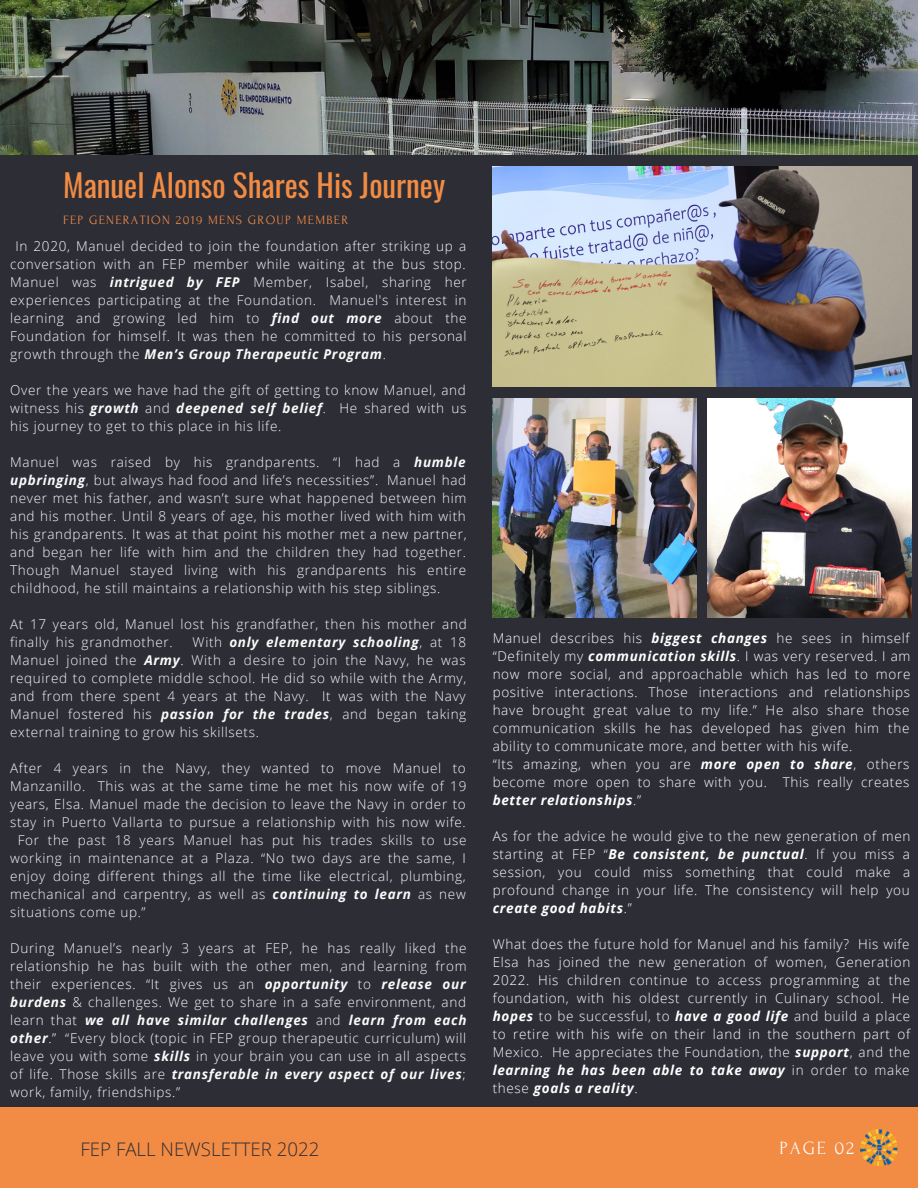
<style>
.page{position:relative;width:918px;height:1188px;background:#2d2d36}
.page>*{position:absolute;margin:0;border:0;box-sizing:border-box;transform-origin:0 0}
.t1{font:31.2px "Oswald";color:#f28b43}
.t2{font:300 18.6px "Open Sans";color:#2d2d36}
.t3{font:18.6px "Forum";letter-spacing:.1em;color:#fafafa}
.t4{font:300 13.5px/18px "Open Sans";letter-spacing:.05em;color:#fafafa;text-align:justify}
.t5{font:300 13.5px/18px "Open Sans";letter-spacing:.05em;color:#fff;text-align:justify}
.t6{font:12.75px "Forum";letter-spacing:.1em;color:#f28b43}
.s1{font-weight:700;font-style:italic}
</style>
<div class="page">
<img style="left:493px;top:166px;width:418px;height:221px">
<img style="left:493px;top:398px;width:203px;height:220px">
<img style="left:708px;top:398px;width:203px;height:220px">
<div style="left:0;top:1107px;width:918px;height:81px;background:#f28b43"></div>
<img style="left:0;top:0;width:918px;height:155px">
<img style="left:861px;top:1129px;width:37px;height:37px">
<h1 class="t1" style="left:63px;top:161px;width:384px">Manuel Alonso Shares His Journey</h1>
<p class="t6" style="left:63px;top:213px;width:287px">FEP GENERATION 2019 MENS GROUP MEMBER</p>
<p class="t4" style="left:10px;top:237px;width:458px;text-indent:5px">In 2020, Manuel decided to join the foundation after striking up a conversation with an FEP member while waiting at the bus stop.<br>Manuel was <span class="s1">intrigued by FEP</span> Member, Isabel, sharing her experiences participating at the Foundation. Manuel's interest in learning and growing led him to <span class="s1">find out more</span> about the Foundation for himself. It was then he committed to his personal growth through the <span class="s1">Men’s Group Therapeutic Program</span>.</p>
<p class="t4" style="left:10px;top:381px;width:458px">Over the years we have had the gift of getting to know Manuel, and witness his <span class="s1">growth</span> and <span class="s1">deepened self belief</span>. He shared with us his journey to get to this place in his life.</p>
<p class="t4" style="left:10px;top:453px;width:458px">Manuel was raised by his grandparents. “I had a <span class="s1">humble upbringing</span>, but always had food and life’s necessities”. Manuel had never met his father, and wasn’t sure what happened between him and his mother. Until 8 years of age, his mother lived with him with his grandparents. It was at that point his mother met a new partner, and began her life with him and the children they had together.<br>Though Manuel stayed living with his grandparents his entire childhood, he still maintains a relationship with his step siblings.</p>
<p class="t4" style="left:10px;top:615px;width:458px">At 17 years old, Manuel lost his grandfather, then his mother and finally his grandmother.</p>
<p class="t4" style="left:10px;top:633px;width:458px;text-indent:182px">With <span class="s1">only elementary schooling</span>, at 18<br>Manuel joined the <span class="s1">Army</span>. With a desire to join the Navy, he was required to complete middle school. He did so while with the Army, and from there spent 4 years at the Navy. It was with the Navy Manuel fostered his <span class="s1">passion for the trades</span>, and began taking external training to grow his skillsets.</p>
<p class="t4" style="left:10px;top:759px;width:457px">After 4 years in the Navy, they wanted to move Manuel to</p>
<p class="t4" style="left:10px;top:777px;width:458px">Manzanillo. This was at the same time he met his now wife of 19</p>
<p class="t4" style="left:10px;top:795px;width:457px">years, Elsa. Manuel made the decision to leave the Navy in order to</p>
<p class="t4" style="left:10px;top:813px;width:457px">stay in Puerto Vallarta to pursue a relationship with his now wife.</p>
<p class="t4" style="left:18px;top:831px;width:450px">For the past 18 years Manuel has put his trades skills to use</p>
<p class="t4" style="left:10px;top:849px;width:457px">working in maintenance at a Plaza. “No two days are the same, I</p>
<p class="t4" style="left:10px;top:867px;width:457px">enjoy doing different things all the time like electrical, plumbing,</p>
<p class="t4" style="left:10px;top:885px;width:457px">mechanical and carpentry, as well as <span class="s1">continuing to learn</span> as new</p>
<p class="t4" style="left:10px;top:903px;width:137px">situations come up.”</p>
<p class="t4" style="left:10px;top:939px;width:458px">During Manuel’s nearly 3 years at FEP, he has really liked the relationship he has built with the other men, and learning from their experiences. “It gives us an <span class="s1">opportunity</span> to <span class="s1">release our burdens</span> &amp; challenges. We get to share in a safe environment, and learn that <span class="s1">we all have similar challenges</span> and <span class="s1">learn from each other</span>.” “Every block (topic in FEP group therapeutic curriculum) will leave you with some <span class="s1">skills</span> in your brain you can use in all aspects of life. Those skills are <span class="s1">transferable in every aspect of our lives</span>; work, family, friendships.”</p>
<p class="t5" style="left:493px;top:628px;width:419px;text-align:left">Manuel describes his <span class="s1">biggest changes</span> he sees in himself “Definitely my <span class="s1">communication skills</span>. I was very reserved. I am now more social, and approachable which has led to more positive interactions. Those interactions and relationships have brought great value to my life.” He also share those communication skills he has developed has given him the ability to communicate more, and better with his wife.<br>“Its amazing, when you are <span class="s1">more open to share</span>, others become more open to share with you. This really creates <span class="s1">better relationships</span>.”</p>
<p class="t5" style="left:493px;top:826px;width:419px">As for the advice he would give to the new generation of men starting at FEP “<span class="s1">Be consistent, be punctual</span>. If you miss a session, you could miss something that could make a profound change in your life. The consistency will help you <span class="s1">create good habits</span>.”</p>
<p class="t5" style="left:493px;top:934px;width:419px">What does the future hold for Manuel and his family? His wife Elsa has joined the new generation of women, Generation 2022. His children continue to access programming at the foundation, with his oldest currently in Culinary school. He <span class="s1">hopes</span> to be successful, to <span class="s1">have a good life</span> and build a place to retire with his wife on their land in the southern part of Mexico. He appreciates the Foundation, the <span class="s1">support</span>, and the <span class="s1">learning he has been able to take away</span> in order to make these <span class="s1">goals a reality</span>.</p>
<h2 class="t2" style="left:81px;top:1136px;width:240px">FEP FALL NEWSLETTER 2022</h2>
<h2 class="t3" style="left:780px;top:1138px;width:76px">PAGE 02</h2>
</div>
